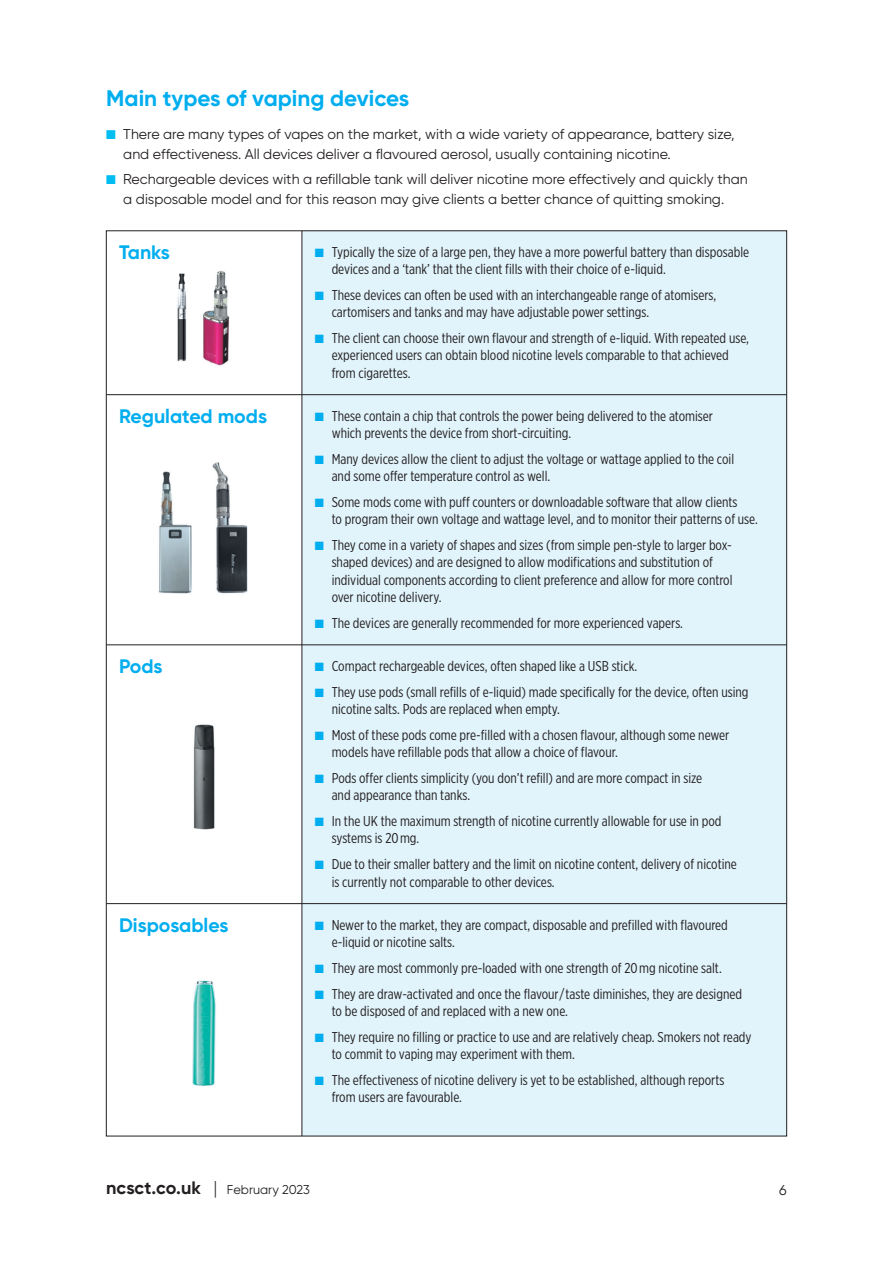
<style>
.page{position:relative;width:893px;height:1263px;background:#fff}
.page>*{position:absolute;margin:0;border:0;box-sizing:border-box;transform-origin:0 0}
.t1{font:700 22.5px "Gilroy";color:#00aeef}
.t2{font:700 19.5px "Gilroy";color:#00aeef}
.t3{font:14.25px/17.2px "Gotham X Narrow";color:#231f20}
.t4{font:14.25px/19.5px "Gilroy";color:#231f20}
.t5{font:12.75px "Gilroy";color:#231f20}
.s1{color:#01bdf2}
.s2{color:#00aeef}
.s3{font-weight:700;font-size:18px}
.s4{font-weight:300;font-size:18px}
</style>
<div class="page">
<div style="left:302px;top:231px;width:485px;height:905px;background:#e1f4fc"></div>
<hr style="left:301px;top:231px;width:1px;height:905px;background:#231f20">
<hr style="left:106px;top:394px;width:681px;height:1px;background:#231f20">
<hr style="left:106px;top:644px;width:681px;height:1px;background:#231f20">
<hr style="left:106px;top:903px;width:681px;height:1px;background:#231f20">
<img style="left:203px;top:271px;width:27px;height:95px">
<img style="left:177px;top:273px;width:10px;height:88px">
<img style="left:159px;top:471px;width:33px;height:123px">
<img style="left:212px;top:462px;width:36px;height:132px">
<img style="left:193px;top:724px;width:22px;height:106px">
<img style="left:192px;top:980px;width:24px;height:106px">
<h1 class="t1" style="left:106px;top:84px;width:305px">Main types of vaping devices</h1>
<p class="t4" style="left:123px;top:124px;width:613px;text-indent:-17px"><span class="s1">■</span> There are many types of vapes on the market, with a wide variety of appearance, battery size, and effectiveness. All devices deliver a flavoured aerosol, usually containing nicotine.</p>
<p class="t4" style="left:106px;top:169px;width:643px;text-align:center"><span class="s1">■</span> Rechargeable devices with a refillable tank will deliver nicotine more effectively and quickly than a disposable model and for this reason may give clients a better chance of quitting smoking.</p>
<h2 class="t2" style="left:119px;top:240px;width:52px">Tanks</h2>
<h2 class="t2" style="left:119px;top:404px;width:150px">Regulated mods</h2>
<h2 class="t2" style="left:119px;top:654px;width:45px">Pods</h2>
<h2 class="t2" style="left:119px;top:913px;width:111px">Disposables</h2>
<p class="t3" style="left:332px;top:243px;width:419px;text-indent:-17px"><span class="s2">■</span> Typically the size of a large pen, they have a more powerful battery than disposable devices and a ‘tank’ that the client fills with their choice of e-liquid.</p>
<p class="t3" style="left:332px;top:286px;width:386px;text-indent:-17px"><span class="s2">■</span> These devices can often be used with an interchangeable range of atomisers, cartomisers and tanks and may have adjustable power settings.</p>
<p class="t3" style="left:332px;top:329px;width:419px;text-indent:-17px"><span class="s2">■</span> The client can choose their own flavour and strength of e-liquid. With repeated use, experienced users can obtain blood nicotine levels comparable to that achieved from cigarettes.</p>
<p class="t3" style="left:332px;top:407px;width:383px;text-indent:-17px"><span class="s2">■</span> These contain a chip that controls the power being delivered to the atomiser which prevents the device from short-circuiting.</p>
<p class="t3" style="left:332px;top:450px;width:404px;text-indent:-17px"><span class="s2">■</span> Many devices allow the client to adjust the voltage or wattage applied to the coil and some offer temperature control as well.</p>
<p class="t3" style="left:332px;top:493px;width:428px;text-indent:-17px"><span class="s2">■</span> Some mods come with puff counters or downloadable software that allow clients<br>to program their own voltage and wattage level, and to monitor their patterns of use.</p>
<p class="t3" style="left:332px;top:536px;width:402px;text-indent:-17px"><span class="s2">■</span> They come in a variety of shapes and sizes (from simple pen-style to larger box&shy;shaped devices) and are designed to allow modifications and substitution of individual components according to client preference and allow for more control over nicotine delivery.</p>
<p class="t3" style="left:315px;top:614px;width:370px"><span class="s2">■</span> The devices are generally recommended for more experienced vapers.</p>
<p class="t3" style="left:315px;top:657px;width:324px"><span class="s2">■</span> Compact rechargeable devices, often shaped like a USB stick.</p>
<p class="t3" style="left:332px;top:683px;width:418px;text-indent:-17px"><span class="s2">■</span> They use pods (small refills of e-liquid) made specifically for the device, often using nicotine salts. Pods are replaced when empty.</p>
<p class="t3" style="left:332px;top:726px;width:399px;text-indent:-17px"><span class="s2">■</span> Most of these pods come pre-filled with a chosen flavour, although some newer models have refillable pods that allow a choice of flavour.</p>
<p class="t3" style="left:332px;top:769px;width:372px;text-indent:-17px"><span class="s2">■</span> Pods offer clients simplicity (you don’t refill) and are more compact in size and appearance than tanks.</p>
<p class="t3" style="left:332px;top:812px;width:391px;text-indent:-17px"><span class="s2">■</span> In the UK the maximum strength of nicotine currently allowable for use in pod systems is 20mg.</p>
<p class="t3" style="left:332px;top:855px;width:407px;text-indent:-17px"><span class="s2">■</span> Due to their smaller battery and the limit on nicotine content, delivery of nicotine is currently not comparable to other devices.</p>
<p class="t3" style="left:332px;top:916px;width:398px;text-indent:-17px"><span class="s2">■</span> Newer to the market, they are compact, disposable and prefilled with flavoured e-liquid or nicotine salts.</p>
<p class="t3" style="left:315px;top:959px;width:409px"><span class="s2">■</span> They are most commonly pre-loaded with one strength of 20mg nicotine salt.</p>
<p class="t3" style="left:332px;top:985px;width:412px;text-indent:-17px"><span class="s2">■</span> They are draw-activated and once the flavour/taste diminishes, they are designed to be disposed of and replaced with a new one.</p>
<p class="t3" style="left:332px;top:1028px;width:421px;text-indent:-17px"><span class="s2">■</span> They require no filling or practice to use and are relatively cheap. Smokers not ready to commit to vaping may experiment with them.</p>
<p class="t3" style="left:332px;top:1071px;width:394px;text-indent:-17px"><span class="s2">■</span> The effectiveness of nicotine delivery is yet to be established, although reports from users are favourable.</p>
<p class="t5" style="left:106px;top:1182px;width:205px"><span class="s3">ncsct.co.uk</span> <span class="s4">|</span> February 2023</p>
<p class="t4" style="left:779px;top:1180px;width:9px">6</p>
</div>
